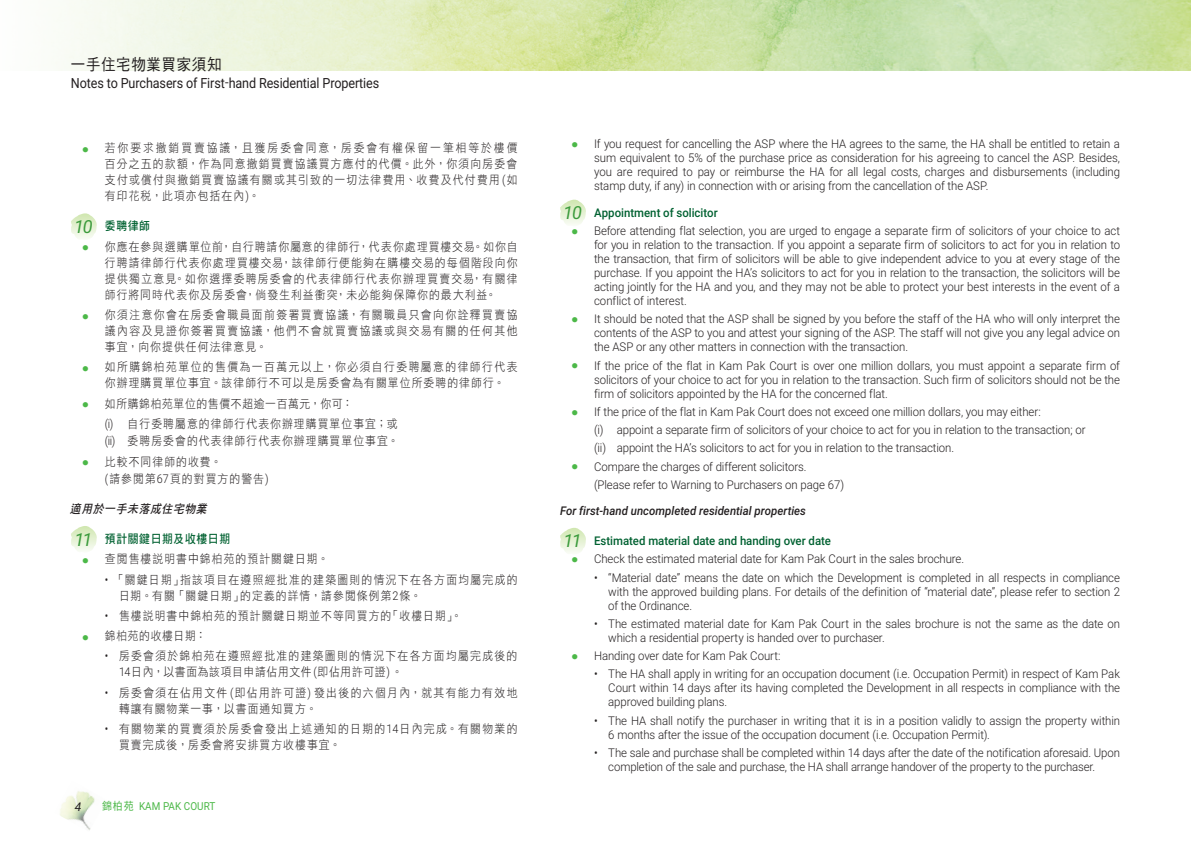
<style>
.page{position:relative;width:1191px;height:842px;background:#fff}
.page>*{position:absolute;margin:0;border:0;box-sizing:border-box;transform-origin:0 0}
.t1{font:italic 18px "Roboto";letter-spacing:-.075em;color:#3a9a3b}
.Running_Head_Left{font:16px "DF Hei HK W5";letter-spacing:.05em;color:#231f20;scale:.9 1}
.Running_Head_Left-2{font:14px "Roboto";letter-spacing:-.01em;color:#231f20;scale:.9 1}
._00_Body_Text_E{font:300 12px/14px "Roboto";letter-spacing:-.01em;color:#231f20;text-align:justify;scale:.95 1}
._00_Body_Text_C{font:12px/16px "DF Hei HK W3";letter-spacing:.1em;color:#231f20;text-align:justify;scale:.9 1}
._00_Body_Text_C-2{font:12px/16px "DF Hei HK W3";letter-spacing:.12em;color:#231f20;scale:.9 1}
._00_Body_Text_C-3{font:12px/16px "DF Hei HK W3";letter-spacing:.135em;color:#231f20;scale:.9 1}
._00_Body_Text_E-2{font:500 12px "Roboto";color:#006131;scale:.95 1}
._00_Body_Text_C-4{font:12px/16px "DF Hei HK W3";letter-spacing:.125em;color:#231f20;scale:.9 1}
._00_Body_Text_C-5{font:12px/16px "DF Hei HK W3";letter-spacing:.13em;color:#231f20;scale:.9 1}
._00_Body_Text_E-3{font:italic 500 12px "Roboto";color:#231f20;scale:.95 1}
._00_Body_Text_C-6{font:12px "DF Hei HK W3";letter-spacing:.06em;color:#231f20;scale:.9 1}
._00_Body_Text_C-7{font:12px "DF Hei HK W7";letter-spacing:.06em;color:#006131;scale:.9 1}
._00_Body_Text_C-8{font:italic 12px "DF Hei HK W7";color:#231f20;scale:.9 1}
.t2{font:italic 12px "Roboto";color:#231f20}
.t3{font:11px "Roboto";letter-spacing:.005em;color:#4cb848;scale:.9 1}
.s1{font-family:"DF Hei HK W5"}
.s2{color:#4cb848}
.s3{font-family:"Roboto";font-weight:300}
.s4{font-family:"Noto Sans CJ Ktc"}
</style>
<div class="page">
<img style="left:56px;top:0;width:1135px;height:71px">
<img style="left:60px;top:791px;width:35px;height:39px">
<svg style="left:560px;top:200px;width:26px;height:25px"></svg>
<svg style="left:560px;top:528px;width:26px;height:25px"></svg>
<svg style="left:71px;top:213px;width:26px;height:26px"></svg>
<svg style="left:71px;top:526px;width:26px;height:25px"></svg>
<p class="Running_Head_Left" style="left:71px;top:56px;width:169px">一手住宅物業買家須知</p>
<p class="Running_Head_Left-2" style="left:71px;top:74px;width:344px">Notes to Purchasers of First<span class="s1">-</span>hand Residential Properties</p>
<p class="_00_Body_Text_C" style="left:105px;top:140px;width:460px;text-indent:-23px"><span class="s2">●</span> 若你要求撤銷買賣協議，且獲房委會同意，房委會有權保留一筆相等於樓價百分之五的款額，作為同意撤銷買賣協議買方應付的代價。此外，你須向房委會支付或償付與撤銷買賣協議有關或其引致的一切法律費用、收費及代付費用<span class="s3">(</span>如有印花稅，此項亦包括在內<span class="s3">)</span>。</p>
<p class="t1" style="left:74px;top:214px;width:20px">10</p>
<p class="_00_Body_Text_C-7" style="left:105px;top:220px;width:52px">委聘律師</p>
<p class="_00_Body_Text_C" style="left:105px;top:238px;width:460px;text-indent:-23px"><span class="s2">●</span> 你應在參與選購單位前，自行聘請你屬意的律師行，代表你處理買樓交易。如你自行聘請律師行代表你處理買樓交易，該律師行便能夠在購樓交易的每個階段向你提供獨立意見。如你選擇委聘房委會的代表律師行代表你辦理買賣交易，有關律師行將同時代表你及房委會，倘發生利益衝突，未必能夠保障你的最大利益。</p>
<p class="_00_Body_Text_C" style="left:105px;top:307px;width:460px;text-indent:-23px"><span class="s2">●</span> 你須注意你會在房委會職員面前簽署買賣協議，有關職員只會向你詮釋買賣協議內容及見證你簽署買賣協議，他們不會就買賣協議或與交易有關的任何其他事宜，向你提供任何法律意見。</p>
<p class="_00_Body_Text_C-3" style="left:105px;top:359px;width:460px;text-indent:-23px"><span class="s2">●</span> 如所購錦柏苑單位的售價為一百萬元以上，你必須自行委聘屬意的律師行代表你辦理購買單位事宜。該律師行不可以是房委會為有關單位所委聘的律師行。</p>
<p class="_00_Body_Text_C-6" style="left:82px;top:397px;width:302px"><span class="s2">●</span> 如所購錦柏苑單位的售價不超逾一百萬元，你可：</p>
<p class="_00_Body_Text_C" style="left:105px;top:415px;width:327px"><span class="s3">(i)</span> 自行委聘屬意的律師行代表你辦理購買單位事宜；或</p>
<p class="_00_Body_Text_C" style="left:105px;top:433px;width:328px"><span class="s3">(ii)</span> 委聘房委會的代表律師行代表你辦理購買單位事宜。</p>
<p class="_00_Body_Text_C" style="left:82px;top:453px;width:156px"><span class="s2">●</span> 比較不同律師的收費。</p>
<p class="_00_Body_Text_C" style="left:105px;top:470px;width:183px"><span class="s3">(</span>請參閱第<span class="s3">67</span>頁的對買方的警告<span class="s3">)</span></p>
<p class="_00_Body_Text_C-8" style="left:70px;top:502px;width:156px">適用於一手未落成住宅物業</p>
<p class="t1" style="left:74px;top:526px;width:20px">11</p>
<p class="_00_Body_Text_C-7" style="left:105px;top:532px;width:141px">預計關鍵日期及收樓日期</p>
<p class="_00_Body_Text_C" style="left:82px;top:551px;width:275px"><span class="s2">●</span> 查閱售樓說明書中錦柏苑的預計關鍵日期。</p>
<p class="_00_Body_Text_C-2" style="left:119px;top:571px;width:444px;text-indent:-14px"><span class="s3">•</span> 「關鍵日期」指該項目在遵照經批准的建築圖則的情況下在各方面均屬完成的日期。有關 「關鍵日期」的定義的詳情，請參閱條例第<span class="s3">2</span>條。</p>
<p class="_00_Body_Text_C" style="left:105px;top:607px;width:398px"><span class="s3">•</span> 售樓說明書中錦柏苑的預計關鍵日期並不等同買方的 「收樓日期」。</p>
<p class="_00_Body_Text_C-6" style="left:82px;top:629px;width:139px"><span class="s2">●</span> 錦柏苑的收樓日期：</p>
<p class="_00_Body_Text_C-2" style="left:119px;top:648px;width:444px;text-indent:-14px"><span class="s3">•</span> 房委會須於錦柏苑在遵照經批准的建築圖則的情況下在各方面均屬完成後的<br><span class="s3">14</span>日內，以書面為該項目申請佔用文件 <span class="s3">(</span>即佔用許可證<span class="s3">)</span> 。</p>
<p class="_00_Body_Text_C-5" style="left:119px;top:684px;width:444px;text-indent:-14px"><span class="s3">•</span> 房委會須在佔用文件 <span class="s3">(</span>即佔用許可證<span class="s3">)</span> 發出後的六個月內，就其有能力有效地轉讓有關物業一事，以書面通知買方。</p>
<p class="_00_Body_Text_C-4" style="left:119px;top:720px;width:444px;text-indent:-14px"><span class="s3">•</span> 有關物業的買賣須於房委會發出上述通知的日期的<span class="s3">14</span>日內完成。有關物業的買賣完成後，房委會將安排買方收樓事宜。</p>
<p class="t2" style="left:75px;top:798px;width:8px">4</p>
<p class="t3" style="left:102px;top:798px;width:127px"><span class="s4">錦柏苑</span> KAM PAK COURT</p>
<p class="_00_Body_Text_E" style="left:594px;top:137px;width:555px;text-indent:-23px"><span class="s2">●</span> If you request for cancelling the ASP where the HA agrees to the same, the HA shall be entitled to retain a sum equivalent to 5% of the purchase price as consideration for his agreeing to cancel the ASP. Besides, you are required to pay or reimburse the HA for all legal costs, charges and disbursements (including stamp duty, if any) in connection with or arising from the cancellation of the ASP.</p>
<p class="t1" style="left:563px;top:200px;width:20px">10</p>
<p class="_00_Body_Text_E-2" style="left:594px;top:204px;width:132px">Appointment of solicitor</p>
<p class="_00_Body_Text_E" style="left:594px;top:223px;width:555px;text-indent:-23px"><span class="s2">●</span> Before attending flat selection, you are urged to engage a separate firm of solicitors of your choice to act for you in relation to the transaction. If you appoint a separate firm of solicitors to act for you in relation to the transaction, that firm of solicitors will be able to give independent advice to you at every stage of the purchase. If you appoint the HA’s solicitors to act for you in relation to the transaction, the solicitors will be acting jointly for the HA and you, and they may not be able to protect your best interests in the event of a conflict of interest.</p>
<p class="_00_Body_Text_E" style="left:594px;top:312px;width:555px;text-indent:-23px"><span class="s2">●</span> It should be noted that the ASP shall be signed by you before the staff of the HA who will only interpret the contents of the ASP to you and attest your signing of the ASP. The staff will not give you any legal advice on the ASP or any other matters in connection with the transaction.</p>
<p class="_00_Body_Text_E" style="left:594px;top:358px;width:555px;text-indent:-23px"><span class="s2">●</span> If the price of the flat in Kam Pak Court is over one million dollars, you must appoint a separate firm of solicitors of your choice to act for you in relation to the transaction. Such firm of solicitors should not be the firm of solicitors appointed by the HA for the concerned flat.</p>
<p class="_00_Body_Text_E" style="left:571px;top:404px;width:496px"><span class="s2">●</span> If the price of the flat in Kam Pak Court does not exceed one million dollars, you may either:</p>
<p class="_00_Body_Text_E" style="left:594px;top:422px;width:519px">(i) appoint a separate firm of solicitors of your choice to act for you in relation to the transaction; or</p>
<p class="_00_Body_Text_E" style="left:594px;top:441px;width:380px">(ii) appoint the HA’s solicitors to act for you in relation to the transaction.</p>
<p class="_00_Body_Text_E" style="left:571px;top:459px;width:249px"><span class="s2">●</span> Compare the charges of different solicitors.</p>
<p class="_00_Body_Text_E" style="left:594px;top:477px;width:265px">(Please refer to Warning to Purchasers on page 67)</p>
<p class="_00_Body_Text_E-3" style="left:560px;top:502px;width:260px">For first-hand uncompleted residential properties</p>
<p class="t1" style="left:563px;top:528px;width:20px">11</p>
<p class="_00_Body_Text_E-2" style="left:594px;top:532px;width:251px">Estimated material date and handing over date</p>
<p class="_00_Body_Text_E" style="left:571px;top:552px;width:415px"><span class="s2">●</span> Check the estimated material date for Kam Pak Court in the sales brochure.</p>
<p class="_00_Body_Text_E" style="left:608px;top:570px;width:540px;text-indent:-14px">• “Material date” means the date on which the Development is completed in all respects in compliance with the approved building plans. For details of the definition of “material date”, please refer to section 2 of the Ordinance.</p>
<p class="_00_Body_Text_E" style="left:608px;top:616px;width:540px;text-indent:-14px">• The estimated material date for Kam Pak Court in the sales brochure is not the same as the date on which a residential property is handed over to purchaser.</p>
<p class="_00_Body_Text_E" style="left:571px;top:648px;width:222px"><span class="s2">●</span> Handing over date for Kam Pak Court:</p>
<p class="_00_Body_Text_E" style="left:608px;top:667px;width:540px;text-indent:-14px">• The HA shall apply in writing for an occupation document (i.e. Occupation Permit) in respect of Kam Pak Court within 14 days after its having completed the Development in all respects in compliance with the approved building plans.</p>
<p class="_00_Body_Text_E" style="left:608px;top:713px;width:540px;text-indent:-14px">• The HA shall notify the purchaser in writing that it is in a position validly to assign the property within<br>6 months after the issue of the occupation document (i.e. Occupation Permit).</p>
<p class="_00_Body_Text_E" style="left:608px;top:745px;width:540px;text-indent:-14px">• The sale and purchase shall be completed within 14 days after the date of the notification aforesaid. Upon completion of the sale and purchase, the HA shall arrange handover of the property to the purchaser.</p>
</div>
